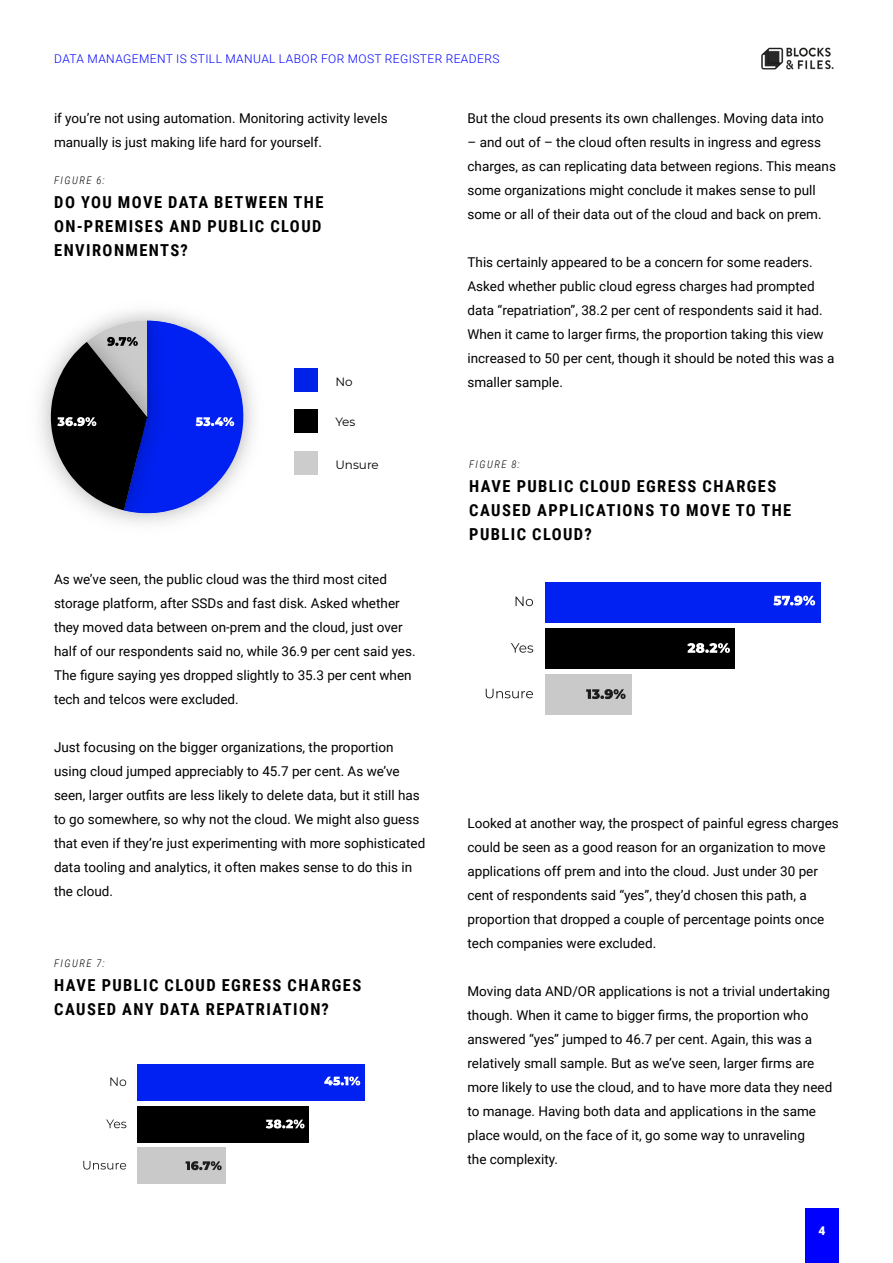
<style>
.page{position:relative;width:893px;height:1263px;background:#fff}
.page>*{position:absolute;margin:0;border:0;box-sizing:border-box;transform-origin:0 0}
.t1{font:700 16.5px/24px "Roboto Condensed";letter-spacing:.085em;color:#000}
.t2{font:13.5px/24px "Roboto";color:#000}
.t3{font:300 12px "Roboto";letter-spacing:.035em;color:#00f}
.t4{font:12px "Montserrat";color:#000}
.t5{font:900 12px "Roboto";color:#fff}
.t6{font:italic 300 10.5px "Roboto Condensed";letter-spacing:.135em;color:#000}
</style>
<div class="page">
<div style="left:805px;top:1209px;width:34px;height:54px;background:#00f"></div>
<img style="left:761px;top:47px;width:73px;height:23px">
<svg style="left:50px;top:312px;width:200px;height:201px"></svg>
<div style="left:294px;top:368px;width:24px;height:24px;background:#0021e8"></div>
<div style="left:294px;top:451px;width:24px;height:24px;background:#ccc"></div>
<div style="left:294px;top:409px;width:24px;height:24px;background:#000"></div>
<svg style="left:110px;top:1077px;width:16px;height:9px"></svg>
<svg style="left:106px;top:1119px;width:20px;height:9px"></svg>
<svg style="left:83px;top:1161px;width:43px;height:8px"></svg>
<div style="left:137px;top:1064px;width:228px;height:37px;background:#0021f2"></div>
<div style="left:137px;top:1106px;width:172px;height:37px;background:#000"></div>
<div style="left:137px;top:1147px;width:88px;height:37px;background:#c9c9c9"></div>
<svg style="left:186px;top:1161px;width:36px;height:9px"></svg>
<svg style="left:324px;top:1076px;width:36px;height:9px"></svg>
<svg style="left:266px;top:1119px;width:39px;height:9px"></svg>
<svg style="left:516px;top:596px;width:17px;height:10px"></svg>
<svg style="left:511px;top:643px;width:22px;height:10px"></svg>
<svg style="left:486px;top:689px;width:47px;height:9px"></svg>
<div style="left:545px;top:582px;width:276px;height:40px;background:#0021f2"></div>
<div style="left:545px;top:628px;width:190px;height:41px;background:#000"></div>
<div style="left:545px;top:674px;width:87px;height:40px;background:#c9c9c9"></div>
<svg style="left:586px;top:689px;width:40px;height:10px"></svg>
<svg style="left:773px;top:595px;width:42px;height:10px"></svg>
<svg style="left:687px;top:643px;width:43px;height:10px"></svg>
<p class="t3" style="left:54px;top:50px;width:447px">DATA MANAGEMENT IS STILL MANUAL LABOR FOR MOST REGISTER READERS</p>
<p class="t2" style="left:54px;top:106px;width:335px">if you’re not using automation. Monitoring activity levels manually is just making life hard for yourself.</p>
<p class="t6" style="left:54px;top:173px;width:52px">FIGURE 6:</p>
<p class="t1" style="left:54px;top:189px;width:271px">DO YOU MOVE DATA BETWEEN THE<br>ON-PREMISES AND PUBLIC CLOUD<br>ENVIRONMENTS?</p>
<p class="t4" style="left:335px;top:373px;width:19px">No</p>
<p class="t4" style="left:335px;top:413px;width:22px">Yes</p>
<p class="t4" style="left:335px;top:456px;width:45px">Unsure</p>
<p class="t2" style="left:54px;top:566px;width:363px">As we’ve seen, the public cloud was the third most cited storage platform, after SSDs and fast disk. Asked whether they moved data between on-prem and the cloud, just over half of our respondents said no, while 36.9 per cent said yes.<br>The figure saying yes dropped slightly to 35.3 per cent when tech and telcos were excluded.</p>
<p class="t2" style="left:54px;top:734px;width:373px">Just focusing on the bigger organizations, the proportion using cloud jumped appreciably to 45.7 per cent. As we’ve seen, larger outfits are less likely to delete data, but it still has to go somewhere, so why not the cloud. We might also guess that even if they’re just experimenting with more sophisticated data tooling and analytics, it often makes sense to do this in the cloud.</p>
<p class="t6" style="left:54px;top:956px;width:52px">FIGURE 7:</p>
<p class="t1" style="left:54px;top:972px;width:309px">HAVE PUBLIC CLOUD EGRESS CHARGES<br>CAUSED ANY DATA REPATRIATION?</p>
<p class="t2" style="left:467px;top:106px;width:358px">But the cloud presents its own challenges. Moving data into</p>
<p class="t2" style="left:467px;top:130px;width:370px">– and out of – the cloud often results in ingress and egress charges, as can replicating data between regions. This means some organizations might conclude it makes sense to pull some or all of their data out of the cloud and back on prem.</p>
<p class="t2" style="left:467px;top:250px;width:368px">This certainly appeared to be a concern for some readers.<br>Asked whether public cloud egress charges had prompted data “repatriation”, 38.2 per cent of respondents said it had.<br>When it came to larger firms, the proportion taking this view increased to 50 per cent, though it should be noted this was a smaller sample.</p>
<p class="t6" style="left:469px;top:457px;width:52px">FIGURE 8:</p>
<p class="t1" style="left:469px;top:474px;width:324px">HAVE PUBLIC CLOUD EGRESS CHARGES<br>CAUSED APPLICATIONS TO MOVE TO THE<br>PUBLIC CLOUD?</p>
<p class="t2" style="left:467px;top:811px;width:373px">Looked at another way, the prospect of painful egress charges could be seen as a good reason for an organization to move applications off prem and into the cloud. Just under 30 per cent of respondents said “yes”, they’d chosen this path, a proportion that dropped a couple of percentage points once tech companies were excluded.</p>
<p class="t2" style="left:467px;top:979px;width:366px">Moving data AND/OR applications is not a trivial undertaking though. When it came to bigger firms, the proportion who answered “yes” jumped to 46.7 per cent. Again, this was a relatively small sample. But as we’ve seen, larger firms are more likely to use the cloud, and to have more data they need to manage. Having both data and applications in the same place would, on the face of it, go some way to unraveling</p>
<p class="t2" style="left:467px;top:1147px;width:92px">the complexity.</p>
<p class="t5" style="left:818px;top:1222px;width:8px">4</p>
</div>
